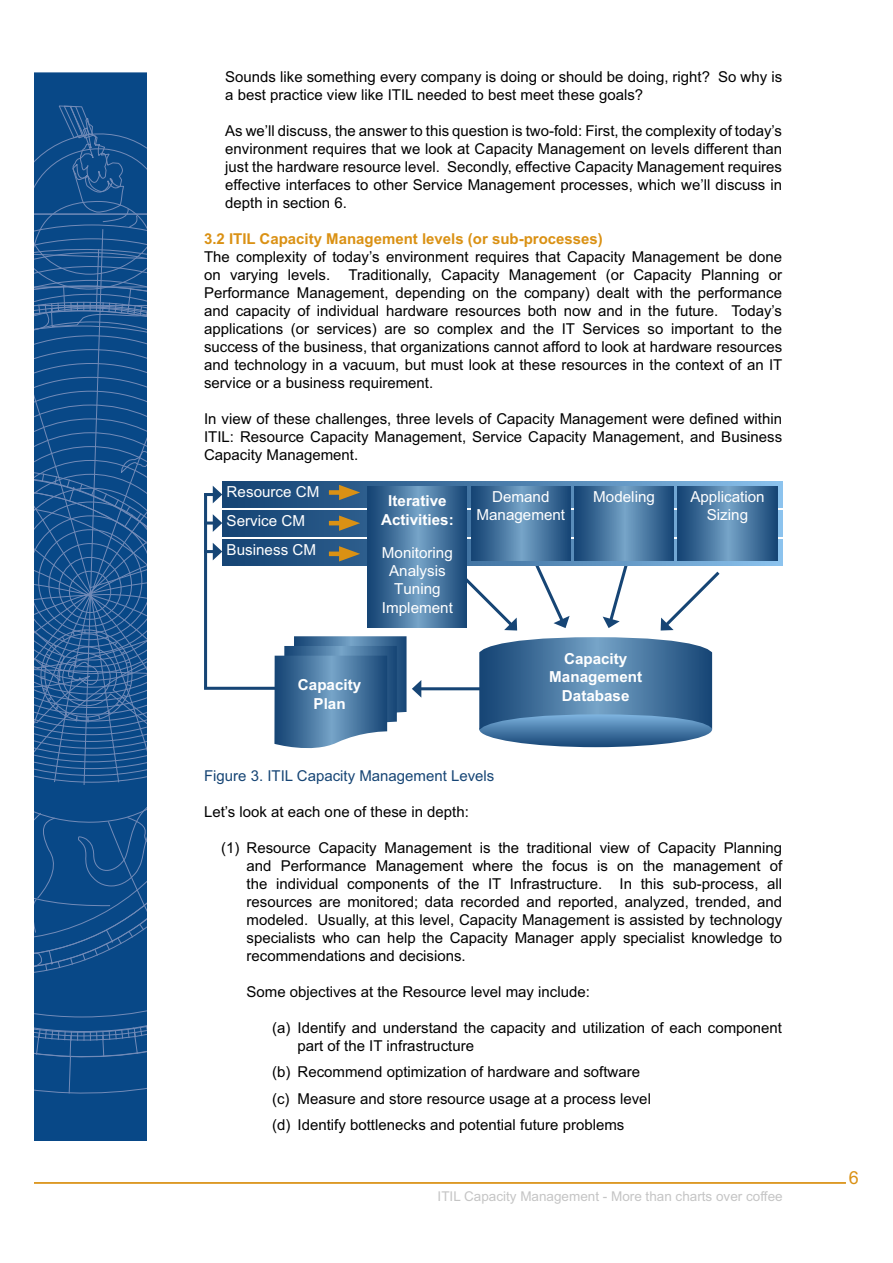
<style>
.page{position:relative;width:893px;height:1263px;background:#fff}
.page>*{position:absolute;margin:0;border:0;box-sizing:border-box;transform-origin:0 0}
.t1{font:18px "Arial";color:#da9114}
.t2{font:15.15px/18.3px "Arial";color:#fff;text-align:center}
.t3{font:700 15.15px/18.3px "Arial";color:#fff;text-align:center}
.t4{font:15px/18px "Arial";color:#000;text-align:justify}
.t5{font:700 15px "Arial";color:#da9114}
.t6{font:15px "Arial";color:#164575}
.t7{font:13.5px "Arial";color:#c5c5c5}
</style>
<div class="page">
<hr style="left:34px;top:1182px;width:812px;height:2px;background:#da9114">
<div style="left:34px;top:72px;width:112px;height:1069px;background:#084887"></div>
<div style="left:34px;top:1064px;width:112px;height:37px;background:#084887"></div>
<svg style="left:34px;top:1006px;width:112px;height:26px;background:#0d4b89"></svg>
<svg style="left:34px;top:1027px;width:44px;height:67px;background:#15508d"></svg>
<svg style="left:84px;top:1025px;width:63px;height:33px;background:#1c5490"></svg>
<svg style="left:34px;top:105px;width:113px;height:901px;background:#17518e"></svg>
<svg style="left:661px;top:571px;width:59px;height:60px"></svg>
<svg style="left:455px;top:578px;width:62px;height:53px"></svg>
<svg style="left:527px;top:565px;width:43px;height:63px"></svg>
<svg style="left:603px;top:565px;width:31px;height:63px"></svg>
<svg style="left:222px;top:510px;width:560px;height:26px;background:#265685"></svg>
<hr style="left:329px;top:521px;width:18px;height:4px;background:#da9114">
<svg style="left:339px;top:516px;width:21px;height:15px"></svg>
<div style="left:222px;top:481px;width:560px;height:26px;background:linear-gradient(to right,#0f3e6e,#87bee9)"></div>
<div style="left:329px;top:490px;width:18px;height:5px;background:#da9114"></div>
<svg style="left:339px;top:485px;width:21px;height:15px"></svg>
<svg style="left:222px;top:539px;width:560px;height:26px;background:#356694"></svg>
<hr style="left:329px;top:552px;width:18px;height:4px;background:#da9114">
<svg style="left:339px;top:546px;width:21px;height:16px"></svg>
<svg style="left:368px;top:487px;width:99px;height:140px;background:#43729c"></svg>
<svg style="left:471px;top:487px;width:99px;height:74px;background:#43729c"></svg>
<svg style="left:575px;top:487px;width:99px;height:74px;background:#43729c"></svg>
<svg style="left:678px;top:487px;width:99px;height:74px;background:#43729c"></svg>
<hr style="left:204px;top:494px;width:3px;height:194px;background:#164575">
<hr style="left:204px;top:687px;width:114px;height:3px;background:#164575">
<svg style="left:204px;top:486px;width:18px;height:17px"></svg>
<svg style="left:207px;top:514px;width:15px;height:18px"></svg>
<svg style="left:207px;top:543px;width:15px;height:17px"></svg>
<hr style="left:419px;top:687px;width:75px;height:3px;background:#164575">
<svg style="left:412px;top:680px;width:9px;height:18px"></svg>
<svg style="left:274px;top:636px;width:132px;height:113px;background:#5982a7"></svg>
<svg style="left:479px;top:712px;width:233px;height:35px;background:#346593"></svg>
<svg style="left:479px;top:637px;width:233px;height:93px;background:#4e7ca5"></svg>
<p class="t4" style="left:225px;top:70px;width:558px">Sounds like something every company is doing or should be doing, right? So why is a best practice view like ITIL needed to best meet these goals?</p>
<p class="t4" style="left:225px;top:124px;width:558px">As we’ll discuss, the answer to this question is two-fold: First, the complexity of today’s environment requires that we look at Capacity Management on levels different than just the hardware resource level. Secondly, effective Capacity Management requires effective interfaces to other Service Management processes, which we’ll discuss in depth in section 6.</p>
<p class="t5" style="left:204px;top:234px;width:400px">3.2 ITIL Capacity Management levels (or sub-processes)</p>
<p class="t4" style="left:204px;top:250px;width:580px">The complexity of today’s environment requires that Capacity Management be done on varying levels. Traditionally, Capacity Management (or Capacity Planning or Performance Management, depending on the company) dealt with the performance and capacity of individual hardware resources both now and in the future. Today’s applications (or services) are so complex and the IT Services so important to the success of the business, that organizations cannot afford to look at hardware resources and technology in a vacuum, but must look at these resources in the context of an IT service or a business requirement.</p>
<p class="t4" style="left:204px;top:412px;width:580px">In view of these challenges, three levels of Capacity Management were defined within ITIL: Resource Capacity Management, Service Capacity Management, and Business Capacity Management.</p>
<p class="t2" style="left:227px;top:484px;width:94px">Resource CM</p>
<p class="t2" style="left:227px;top:513px;width:80px">Service CM</p>
<p class="t2" style="left:227px;top:542px;width:91px">Business CM</p>
<p class="t3" style="left:381px;top:493px;width:74px">Iterative<br>Activities:</p>
<p class="t2" style="left:382px;top:545px;width:72px">Monitoring<br>Analysis<br>Tuning<br>Implement</p>
<p class="t3" style="left:298px;top:677px;width:65px">Capacity<br>Plan</p>
<p class="t2" style="left:476px;top:489px;width:90px">Demand<br>Management</p>
<p class="t2" style="left:593px;top:489px;width:63px">Modeling</p>
<p class="t2" style="left:690px;top:489px;width:76px">Application<br>Sizing</p>
<p class="t3" style="left:549px;top:651px;width:94px">Capacity<br>Management<br>Database</p>
<p class="t6" style="left:204px;top:770px;width:292px">Figure 3. ITIL Capacity Management Levels</p>
<p class="t4" style="left:204px;top:804px;width:266px">Let’s look at each one of these in depth:</p>
<p class="t4" style="left:247px;top:840px;width:537px;text-indent:-26px">(1) Resource Capacity Management is the traditional view of Capacity Planning and Performance Management where the focus is on the management of the individual components of the IT Infrastructure. In this sub-process, all resources are monitored; data recorded and reported, analyzed, trended, and modeled. Usually, at this level, Capacity Management is assisted by technology specialists who can help the Capacity Manager apply specialist knowledge to recommendations and decisions.</p>
<p class="t4" style="left:247px;top:984px;width:345px">Some objectives at the Resource level may include:</p>
<p class="t4" style="left:298px;top:1020px;width:486px;text-indent:-26px">(a) Identify and understand the capacity and utilization of each component part of the IT infrastructure</p>
<p class="t4" style="left:272px;top:1060px;width:380px;line-height:26.5px;text-align:left">(b) Recommend optimization of hardware and software (c) Measure and store resource usage at a process level (d) Identify bottlenecks and potential future problems</p>
<p class="t7" style="left:438px;top:1191px;width:347px">ITIL Capacity Management - More than charts over coffee</p>
<p class="t1" style="left:849px;top:1171px;width:12px">6</p>
</div>
